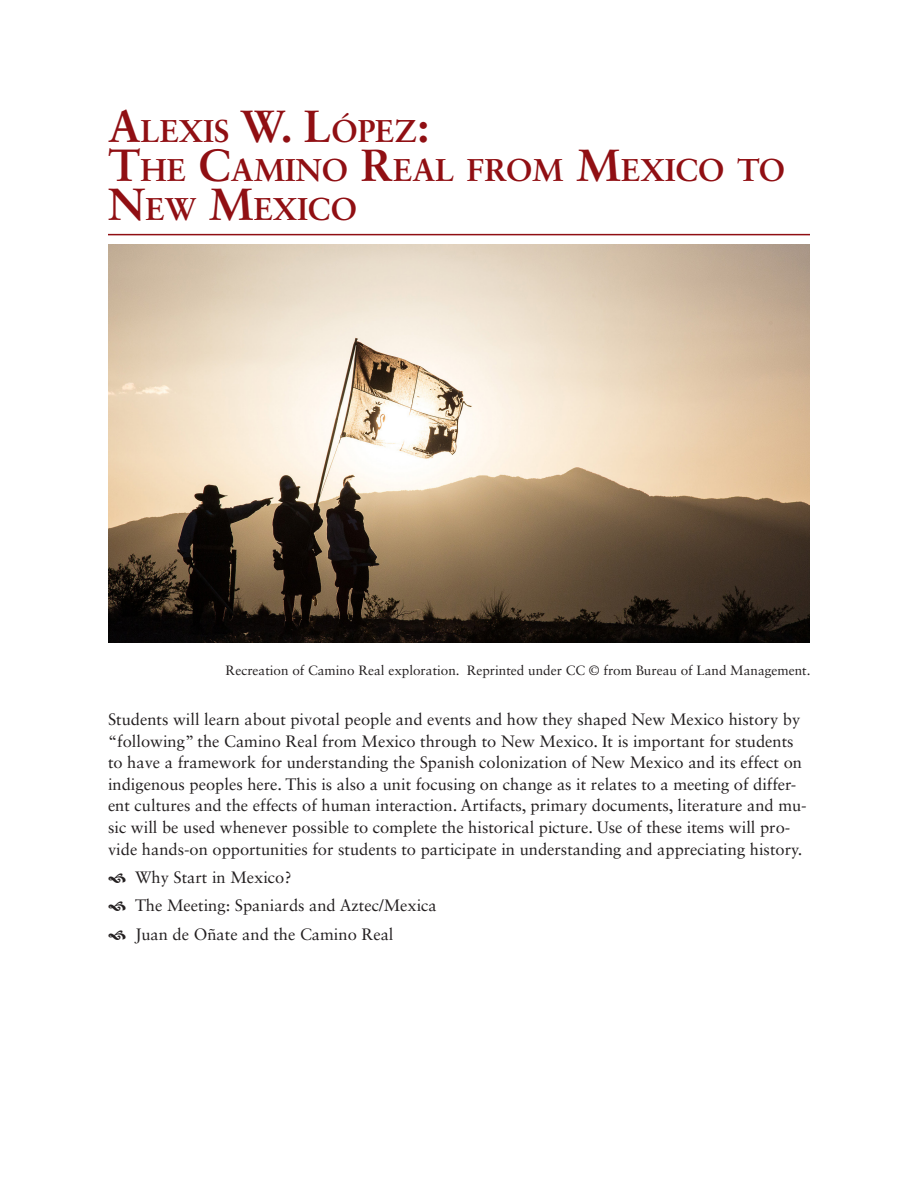
<style>
.page{position:relative;width:918px;height:1188px;background:#fff}
.page>*{position:absolute;margin:0;border:0;box-sizing:border-box;transform-origin:0 0}
.Main_Heading{font:700 31.5px/39px "Sabon LT Std";color:#900f13}
.Paragraph_Style_1{font:16.5px/21.6px "Sabon LT Std";color:#231f20}
.t1{font:13.5px "Sabon LT Std";color:#231f20}
.s1{font-size:45px}
</style>
<div class="page">
<hr style="left:108px;top:234px;width:702px;height:1px;background:#900f13">
<img style="left:108px;top:244px;width:702px;height:398px">
<p class="Main_Heading" style="left:108px;top:111px;width:679px"><span class="s1">A</span>LEXIS <span class="s1">W. L</span>ÓPEZ<span class="s1">:<br>T</span>HE <span class="s1">C</span>AMINO <span class="s1">R</span>EAL FROM <span class="s1">M</span>EXICO TO<br><span class="s1">N</span>EW <span class="s1">M</span>EXICO</p>
<p class="t1" style="left:226px;top:662px;width:586px">Recreation of Camino Real exploration. Reprinted under CC © from Bureau of Land Management.</p>
<p class="Paragraph_Style_1" style="left:108px;top:708px;width:700px">Students will learn about pivotal people and events and how they shaped New Mexico history by “following” the Camino Real from Mexico through to New Mexico. It is important for students to have a framework for understanding the Spanish colonization of New Mexico and its effect on indigenous peoples here. This is also a unit focusing on change as it relates to a meeting of differ&shy;ent cultures and the effects of human interaction. Artifacts, primary documents, literature and mu&shy;sic will be used whenever possible to complete the historical picture. Use of these items will pro&shy;vide hands-on opportunities for students to participate in understanding and appreciating history.</p>
<p class="Paragraph_Style_1" style="left:135px;top:866px;width:158px">Why Start in Mexico?</p>
<p class="Paragraph_Style_1" style="left:135px;top:895px;width:303px">The Meeting: Spaniards and Aztec/Mexica</p>
<p class="Paragraph_Style_1" style="left:135px;top:923px;width:260px">Juan de Oñate and the Camino Real</p>
</div>
